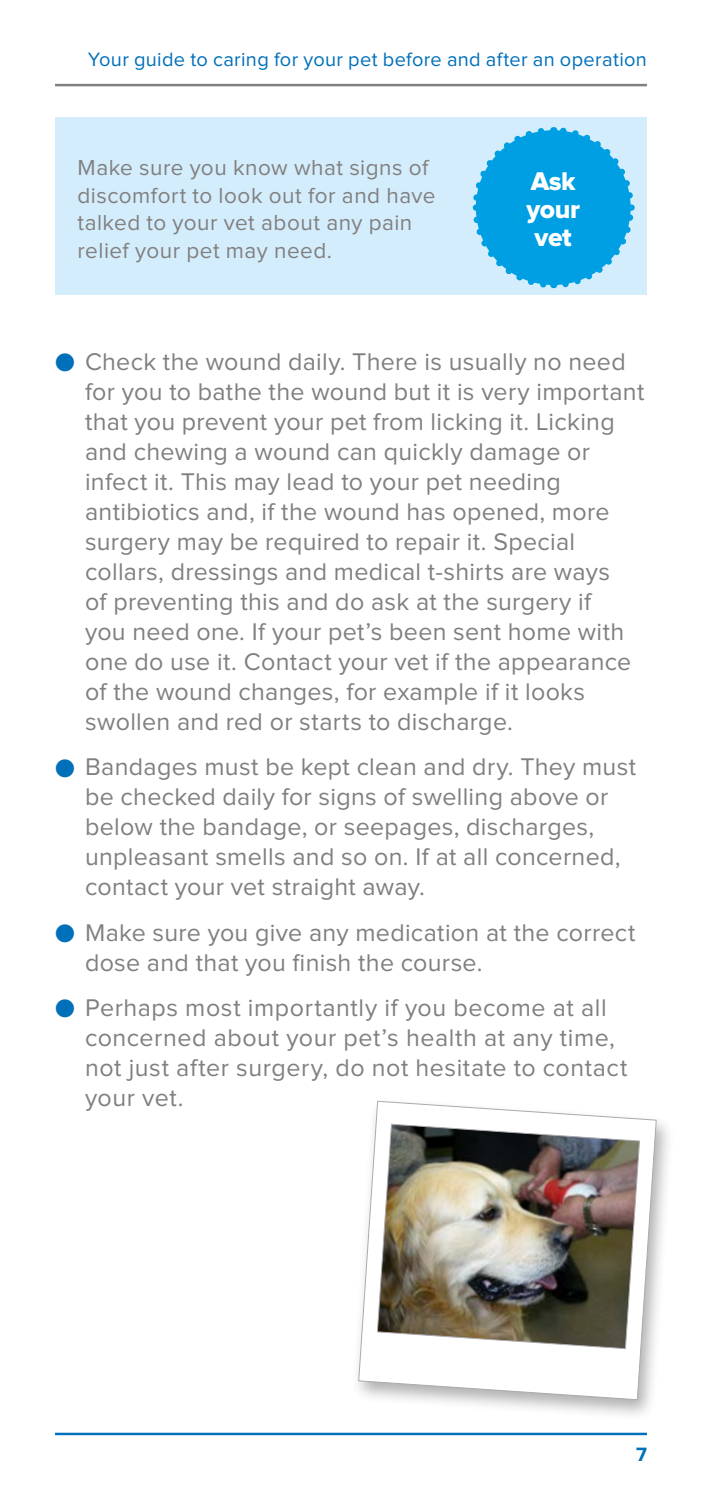
<style>
.page{position:relative;width:702px;height:1489px;background:#fff}
.page>*{position:absolute;margin:0;border:0;box-sizing:border-box;transform-origin:0 0}
.t1{font:26.5px/28.2px "Proxima Nova Extrabld";letter-spacing:-.015em;color:#fff;text-align:center}
.t2{font:25px/30px "Proxima Nova";letter-spacing:.01em;color:#818080}
.t3{font:22.5px/27.5px "Proxima Nova";letter-spacing:.02em;color:#818080}
.t4{font:20px "Proxima Nova";letter-spacing:.015em;color:#0070ba}
.t5{font:700 20px "Proxima Nova";color:#0070ba}
.s1{color:#0070ba}
</style>
<div class="page">
<hr style="left:55px;top:84px;width:592px;height:2px;background:#818080">
<hr style="left:55px;top:1432px;width:592px;height:2px;background:#0070ba">
<div style="left:55px;top:118px;width:592px;height:177px;background:#d4edfc"></div>
<svg style="left:472px;top:127px;width:163px;height:162px"></svg>
<div style="left:351px;top:1097px;width:324px;height:324px;background:#1d1d1b;opacity:.35"></div>
<svg style="left:358px;top:1100px;width:298px;height:299px"></svg>
<img style="left:377px;top:1123px;width:263px;height:225px">
<p class="t4" style="left:88px;top:50px;width:560px">Your guide to caring for your pet before and after an operation</p>
<p class="t3" style="left:78px;top:155px;width:359px">Make sure you know what signs of discomfort to look out for and have talked to your vet about any pain relief your pet may need.</p>
<p class="t1" style="left:526px;top:168px;width:55px">Ask your vet</p>
<p class="t2" style="left:85px;top:348px;width:560px;text-indent:-30px"><span class="s1">●</span> Check the wound daily. There is usually no need for you to bathe the wound but it is very important that you prevent your pet from licking it. Licking and chewing a wound can quickly damage or infect it. This may lead to your pet needing antibiotics and, if the wound has opened, more surgery may be required to repair it. Special collars, dressings and medical t-shirts are ways<br>of preventing this and do ask at the surgery if<br>you need one. If your pet’s been sent home with one do use it. Contact your vet if the appearance of the wound changes, for example if it looks swollen and red or starts to discharge.</p>
<p class="t2" style="left:85px;top:753px;width:552px;text-indent:-30px"><span class="s1">●</span> Bandages must be kept clean and dry. They must be checked daily for signs of swelling above or below the bandage, or seepages, discharges, unpleasant smells and so on. If at all concerned, contact your vet straight away.</p>
<p class="t2" style="left:85px;top:918px;width:552px;text-indent:-30px"><span class="s1">●</span> Make sure you give any medication at the correct dose and that you finish the course.</p>
<p class="t2" style="left:85px;top:993px;width:544px;text-indent:-30px"><span class="s1">●</span> Perhaps most importantly if you become at all concerned about your pet’s health at any time, not just after surgery, do not hesitate to contact your vet.</p>
<p class="t5" style="left:636px;top:1445px;width:12px">7</p>
</div>
